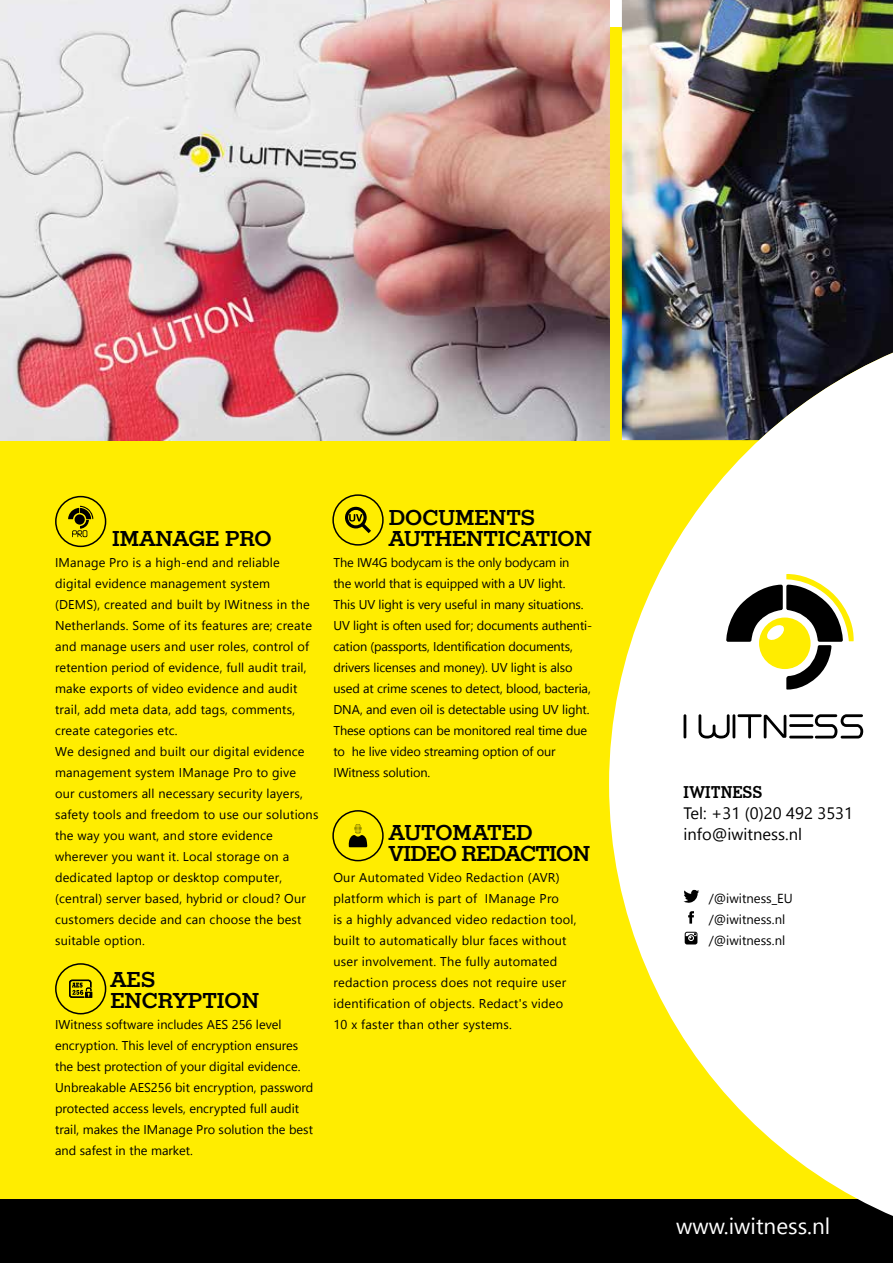
<style>
.page{position:relative;width:893px;height:1263px;background:#fff}
.page>*{position:absolute;margin:0;border:0;box-sizing:border-box;transform-origin:0 0}
.t1{font:500 22.5px/21px "Stymie";color:#000}
.t2{font:500 22.5px/21px "Stymie";letter-spacing:-.025em;color:#000}
.t3{font:22.5px "Nirmala UI";color:#fff}
.t4{font:16.5px/20.9px "Nirmala UI";color:#000}
.t5{font:700 16.5px "Stymie BT";color:#000}
.t6{font:13.05px/20.9px "Nirmala UI";color:#000}
.t7{font:12.75px/21px "Nirmala UI";letter-spacing:.015em;color:#000}
.t8{font:12.75px/21px "Nirmala UI";letter-spacing:-.01em;color:#000}
</style>
<div class="page">
<div style="left:0;top:27px;width:893px;height:1172px;background:#ffed00"></div>
<div style="left:0;top:1199px;width:893px;height:64px;background:#000"></div>
<img style="left:0;top:0;width:609px;height:440px">
<img style="left:622px;top:0;width:271px;height:314px">
<svg style="left:609px;top:314px;width:284px;height:902px;fill:#fff"></svg>
<svg style="left:726px;top:574px;width:128px;height:116px"></svg>
<hr style="left:684px;top:714px;width:2px;height:24px;background:#000">
<hr style="left:732px;top:714px;width:3px;height:24px;background:#000">
<hr style="left:789px;top:714px;width:24px;height:3px;background:#000">
<hr style="left:789px;top:724px;width:24px;height:3px;background:#000">
<hr style="left:789px;top:736px;width:24px;height:2px;background:#000">
<svg style="left:698px;top:714px;width:32px;height:24px"></svg>
<svg style="left:737px;top:714px;width:49px;height:24px"></svg>
<svg style="left:815px;top:714px;width:48px;height:24px"></svg>
<svg style="left:684px;top:889px;width:15px;height:14px"></svg>
<svg style="left:688px;top:911px;width:6px;height:13px"></svg>
<svg style="left:685px;top:932px;width:12px;height:12px"></svg>
<svg style="left:68px;top:506px;width:25px;height:31px"></svg>
<div style="left:55px;top:496px;width:51px;height:51px;border:2px solid #000;border-radius:50%"></div>
<svg style="left:69px;top:980px;width:23px;height:18px"></svg>
<div style="left:55px;top:963px;width:51px;height:51px;border:2px solid #000;border-radius:50%"></div>
<svg style="left:349px;top:824px;width:18px;height:23px"></svg>
<div style="left:332px;top:810px;width:52px;height:51px;border:2px solid #000;border-radius:50%"></div>
<svg style="left:345px;top:507px;width:26px;height:26px"></svg>
<div style="left:332px;top:494px;width:52px;height:52px;border:2px solid #000;border-radius:50%"></div>
<h1 class="t1" style="left:112px;top:528px;width:161px">IMANAGE PRO</h1>
<p class="t7" style="left:55px;top:551px;width:265px">IManage Pro is a high-end and reliable digital evidence management system (DEMS), created and built by IWitness in the Netherlands. Some of its features are; create and manage users and user roles, control of retention period of evidence, full audit trail, make exports of video evidence and audit trail, add meta data, add tags, comments, create categories etc.<br>We designed and built our digital evidence management system IManage Pro to give our customers all necessary security layers, safety tools and freedom to use our solutions the way you want, and store evidence wherever you want it. Local storage on a dedicated laptop or desktop computer, (central) server based, hybrid or cloud? Our customers decide and can choose the best suitable option.</p>
<h1 class="t1" style="left:110px;top:969px;width:150px">AES<br>ENCRYPTION</h1>
<p class="t7" style="left:55px;top:1013px;width:260px">IWitness software includes AES 256 level encryption. This level of encryption ensures the best protection of your digital evidence.<br>Unbreakable AES256 bit encryption, password protected access levels, encrypted full audit trail, makes the IManage Pro solution the best and safest in the market.</p>
<h1 class="t1" style="left:389px;top:507px;width:205px">DOCUMENTS<br>AUTHENTICATION</h1>
<p class="t8" style="left:333px;top:551px;width:260px">The IW4G bodycam is the only bodycam in<br>the world that is equipped with a UV light.<br>This UV light is very useful in many situations.<br>UV light is often used for; documents authenti&shy;cation (passports, Identification documents, drivers licenses and money). UV light is also used at crime scenes to detect, blood, bacteria, DNA, and even oil is detectable using UV light.<br>These options can be monitored real time due to he live video streaming option of our IWitness solution.</p>
<h1 class="t2" style="left:389px;top:822px;width:203px">AUTOMATED<br>VIDEO REDACTION</h1>
<p class="t7" style="left:333px;top:866px;width:245px">Our Automated Video Redaction (AVR) platform which is part of IManage Pro<br>is a highly advanced video redaction tool, built to automatically blur faces without user involvement. The fully automated redaction process does not require user identification of objects. Redact's video 10 x faster than other systems.</p>
<p class="t5" style="left:684px;top:782px;width:80px">IWITNESS</p>
<p class="t4" style="left:684px;top:802px;width:171px">Tel: +31 (0)20 492 3531 info@iwitness.nl</p>
<p class="t6" style="left:709px;top:887px;width:86px">/@iwitness_EU /@iwitness.nl /@iwitness.nl</p>
<h1 class="t3" style="left:676px;top:1208px;width:155px">www.iwitness.nl</h1>
</div>
